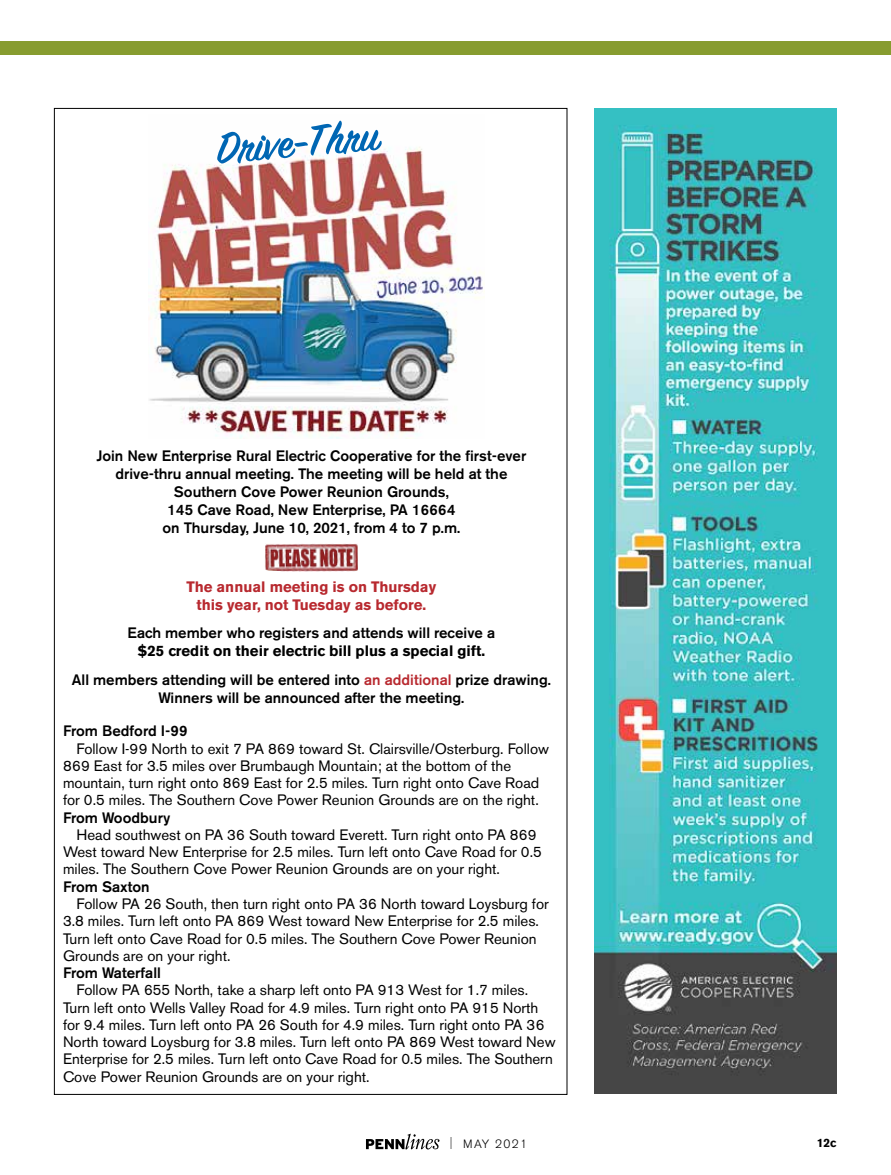
<style>
.page{position:relative;width:891px;height:1175px;background:#fff}
.page>*{position:absolute;margin:0;border:0;box-sizing:border-box;transform-origin:0 0}
.t1{font:600 48px "Sign Painter House Script";color:#0066b3}
.t2{font:15px/17.2px "Akzidenz Grotesk BE";color:#000}
.t3{font:500 15px/18px "Akzidenz Grotesk BE";color:#000;text-align:center}
.t4{font:700 15px/18px "Akzidenz Grotesk BE";color:#b8292f;text-align:center}
.t5{font:300 12px "Akzidenz Grotesk BE";letter-spacing:.11em;color:#000}
.t6{font:700 12px "Akzidenz Grotesk BE";color:#000}
.s1{font-weight:700}
.s2{color:#b8292f}
.s3{font-stretch:condensed}
</style>
<div class="page">
<svg style="left:366px;top:1133px;width:74px;height:16px"></svg>
<div style="left:0;top:41px;width:891px;height:14px;background:#879c2f"></div>
<img style="left:594px;top:108px;width:243px;height:985px">
<svg style="left:280px;top:571px;width:75px;height:1px"></svg>
<img style="left:265px;top:543px;width:93px;height:28px">
<img style="left:149px;top:147px;width:336px;height:291px">
<h1 class="t1" style="left:214px;top:120px;width:165px;rotate:-5deg">Drive-Thru</h1>
<p class="t3" style="left:96px;top:447px;width:431px">Join New Enterprise Rural Electric Cooperative for the first-ever drive-thru annual meeting. The meeting will be held at the Southern Cove Power Reunion Grounds,<br>145 Cave Road, New Enterprise, PA 16664<br>on Thursday, June 10, 2021, from 4 to 7 p.m.</p>
<p class="t4" style="left:187px;top:577px;width:251px">The annual meeting is on Thursday this year, not Tuesday as before.</p>
<p class="t3" style="left:128px;top:624px;width:369px">Each member who registers and attends will receive a</p>
<p class="t3" style="left:72px;top:636px;width:480px;line-height:28.5px"><span class="s1">$25 credit on their electric bill plus a special gift.<br></span>All members attending will be entered into <span class="s2">an additional</span> prize drawing.</p>
<p class="t3" style="left:158px;top:688px;width:307px">Winners will be announced after the meeting.</p>
<p class="t3" style="left:63px;top:722px;width:126px">From Bedford I-99</p>
<p class="t2" style="left:63px;top:740px;width:488px;text-indent:14px">Follow I-99 North to exit 7 PA 869 toward St. Clairsville/Osterburg. Follow 869 East for 3.5 miles over Brumbaugh Mountain; at the bottom of the mountain, turn right onto 869 East for 2.5 miles. Turn right onto Cave Road for 0.5 miles. The Southern Cove Power Reunion Grounds are on the right.</p>
<p class="t3" style="left:63px;top:808px;width:109px">From Woodbury</p>
<p class="t2" style="left:63px;top:826px;width:480px;text-indent:14px">Head southwest on PA 36 South toward Everett. Turn right onto PA 869<br>West toward New Enterprise for 2.5 miles. Turn left onto Cave Road for 0.5 miles. The Southern Cove Power Reunion Grounds are on your right.</p>
<p class="t3" style="left:63px;top:877px;width:88px">From Saxton</p>
<p class="t2" style="left:63px;top:895px;width:487px;text-indent:14px">Follow PA 26 South, then turn right onto PA 36 North toward Loysburg for 3.8 miles. Turn left onto PA 869 West toward New Enterprise for 2.5 miles.<br>Turn left onto Cave Road for 0.5 miles. The Southern Cove Power Reunion Grounds are on your right.</p>
<p class="t3" style="left:63px;top:963px;width:99px">From Waterfall</p>
<p class="t2" style="left:63px;top:981px;width:494px;text-indent:14px">Follow PA 655 North, take a sharp left onto PA 913 West for 1.7 miles.<br>Turn left onto Wells Valley Road for 4.9 miles. Turn right onto PA 915 North for 9.4 miles. Turn left onto PA 26 South for 4.9 miles. Turn right onto PA 36<br>North toward Loysburg for 3.8 miles. Turn left onto PA 869 West toward New Enterprise for 2.5 miles. Turn left onto Cave Road for 0.5 miles. The Southern Cove Power Reunion Grounds are on your right.</p>
<p class="t5" style="left:450px;top:1137px;width:79px"><span class="s3">|</span> MAY 2021</p>
<p class="t6" style="left:817px;top:1135px;width:21px">12c</p>
</div>
